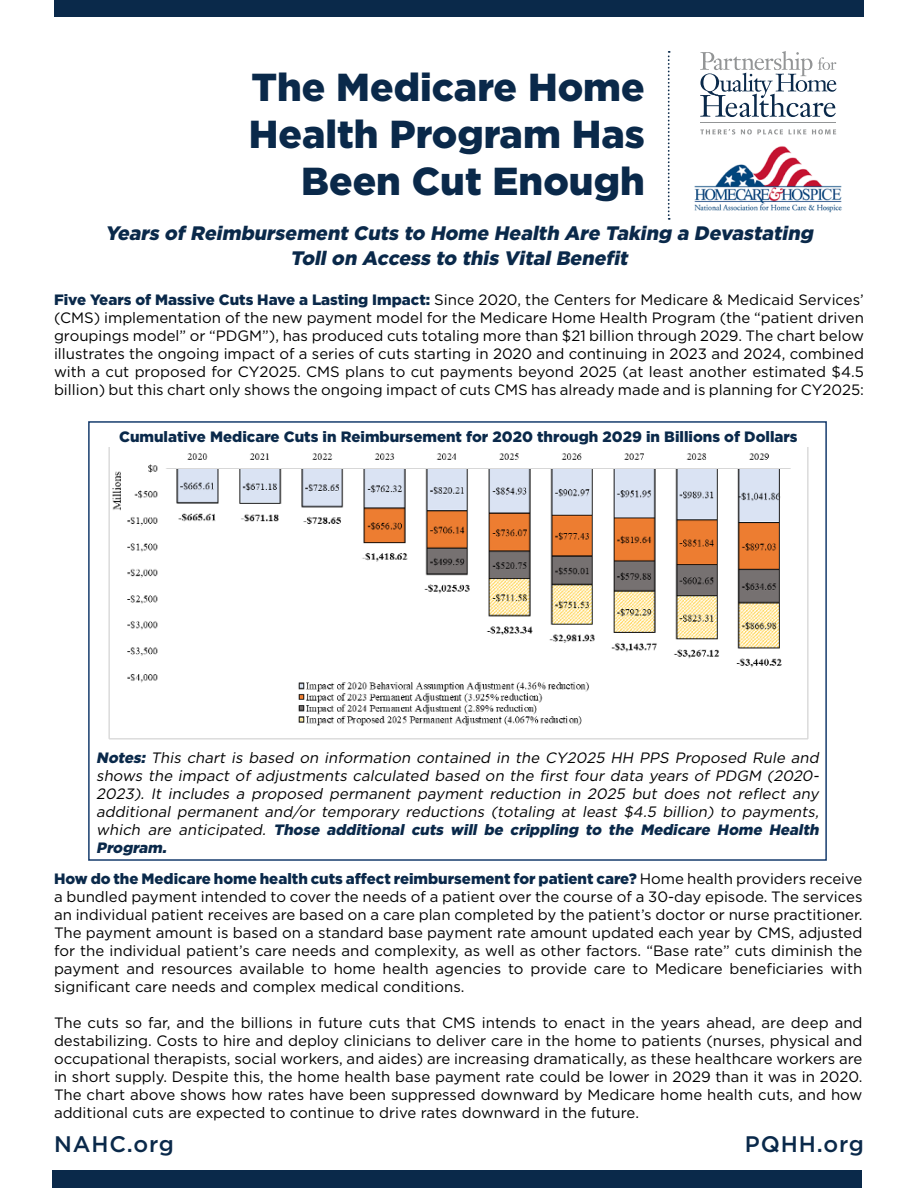
<style>
.page{position:relative;width:918px;height:1188px;background:#fff}
.page>*{position:absolute;margin:0;border:0;box-sizing:border-box;transform-origin:0 0}
.t1{font:900 39px "Gotham HTF";color:#0a294a}
.t2{font:500 22.5px "Gotham";letter-spacing:.04em;color:#0a294a}
.t3{font:italic 900 19.5px "Gotham HTF";color:#0a294a}
.t4{font:15px/18px "Gotham HTF";color:#000;text-align:justify}
.t5{font:italic 15px/18px "Gotham HTF";color:#000;text-align:justify}
.t6{font:900 15px "Gotham HTF";color:#0a294a}
.s1{font-weight:900;color:#0a294a}
</style>
<div class="page">
<div style="left:54px;top:0;width:810px;height:16px;background:#0a294a"></div>
<div style="left:52px;top:1171px;width:810px;height:17px;background:#0a294a"></div>
<svg style="left:668px;top:51px;width:2px;height:169px"></svg>
<svg style="left:700px;top:51px;width:136px;height:66px"></svg>
<hr style="left:700px;top:122px;width:136px;height:1px;background:#939596">
<svg style="left:700px;top:129px;width:35px;height:5px"></svg>
<svg style="left:741px;top:129px;width:42px;height:5px"></svg>
<svg style="left:789px;top:129px;width:17px;height:5px"></svg>
<svg style="left:812px;top:129px;width:24px;height:5px"></svg>
<img style="left:694px;top:146px;width:148px;height:67px">
<div style="left:88px;top:421px;width:739px;height:440px;border:2px solid #163c6d"></div>
<img style="left:108px;top:448px;width:700px;height:292px">
<p class="t1" style="left:251px;top:64px;width:395px">The Medicare Home</p>
<p class="t1" style="left:249px;top:111px;width:398px">Health Program Has</p>
<p class="t1" style="left:301px;top:158px;width:345px">Been Cut Enough</p>
<p class="t3" style="left:105px;top:222px;width:713px">Years of Reimbursement Cuts to Home Health Are Taking a Devastating</p>
<p class="t3" style="left:290px;top:247px;width:343px">Toll on Access to this Vital Benefit</p>
<p class="t4" style="left:54px;top:290px;width:812px"><span class="s1">Five Years of Massive Cuts Have a Lasting Impact:</span> Since 2020, the Centers for Medicare &amp; Medicaid Services’ (CMS) implementation of the new payment model for the Medicare Home Health Program (the “patient driven groupings model” or “PDGM”), has produced cuts totaling more than $21 billion through 2029. The chart below illustrates the ongoing impact of a series of cuts starting in 2020 and continuing in 2023 and 2024, combined with a cut proposed for CY2025. CMS plans to cut payments beyond 2025 (at least another estimated $4.5 billion) but this chart only shows the ongoing impact of cuts CMS has already made and is planning for CY2025:</p>
<p class="t6" style="left:119px;top:428px;width:680px">Cumulative Medicare Cuts in Reimbursement for 2020 through 2029 in Billions of Dollars</p>
<p class="t5" style="left:96px;top:748px;width:727px"><span class="s1">Notes:</span> This chart is based on information contained in the CY2025 HH PPS Proposed Rule and shows the impact of adjustments calculated based on the first four data years of PDGM (2020- 2023). It includes a proposed permanent payment reduction in 2025 but does not reflect any additional permanent and/or temporary reductions (totaling at least $4.5 billion) to payments, which are anticipated. <span class="s1">Those additional cuts will be crippling to the Medicare Home Health Program.</span></p>
<p class="t4" style="left:54px;top:869px;width:810px"><span class="s1">How do the Medicare home health cuts affect reimbursement for patient care?</span> Home health providers receive a bundled payment intended to cover the needs of a patient over the course of a 30-day episode. The services an individual patient receives are based on a care plan completed by the patient’s doctor or nurse practitioner.<br>The payment amount is based on a standard base payment rate amount updated each year by CMS, adjusted for the individual patient’s care needs and complexity, as well as other factors. “Base rate” cuts diminish the payment and resources available to home health agencies to provide care to Medicare beneficiaries with significant care needs and complex medical conditions.</p>
<p class="t4" style="left:54px;top:1013px;width:810px">The cuts so far, and the billions in future cuts that CMS intends to enact in the years ahead, are deep and destabilizing. Costs to hire and deploy clinicians to deliver care in the home to patients (nurses, physical and occupational therapists, social workers, and aides) are increasing dramatically, as these healthcare workers are in short supply. Despite this, the home health base payment rate could be lower in 2029 than it was in 2020.<br>The chart above shows how rates have been suppressed downward by Medicare home health cuts, and how additional cuts are expected to continue to drive rates downward in the future.</p>
<p class="t2" style="left:54px;top:1129px;width:121px">NAHC.org</p>
<p class="t2" style="left:745px;top:1129px;width:121px">PQHH.org</p>
</div>
